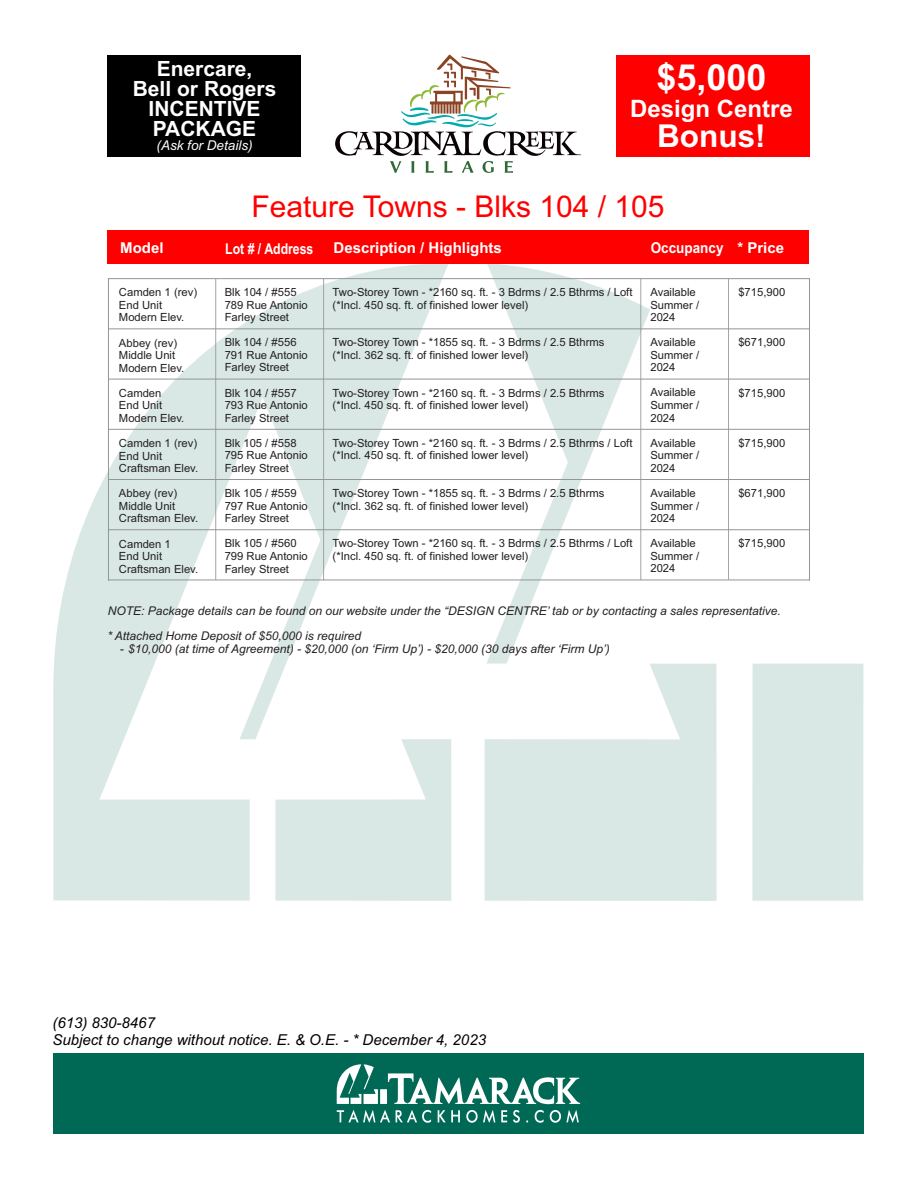
<style>
.page{position:relative;width:918px;height:1188px;background:#fff}
.page>*{position:absolute;margin:0;border:0;box-sizing:border-box;transform-origin:0 0}
.t1{font:700 36px "Arial";color:#fff}
.t2{font:700 31.5px "Arial";color:#fff}
.t3{font:30px "Arial";color:#f00}
.t4{font:700 24px "Arial";color:#fff}
.t5{font:700 21px/20px "Arial";color:#fff;text-align:center}
.t6{font:italic 15px/16.8px "Arial";color:#000}
.t7{font:700 15px "Arial";color:#fff}
.t8{font:700 15px "Arial";color:#fff;scale:.9 1}
.t9{font:700 15px "Arial";color:#fff;scale:.82 1}
.t10{font:italic 13.5px "Arial";color:#fff}
.t11{font:italic 12px "Arial";color:#231f20}
.t12{font:11.25px/12.6px "Arial";color:#231f20}
</style>
<div class="page">
<svg style="left:335px;top:55px;width:246px;height:118px"></svg>
<div style="left:616px;top:55px;width:193px;height:102px;background:#f00"></div>
<div style="left:108px;top:55px;width:193px;height:102px;background:#000"></div>
<svg style="left:53px;top:264px;width:396px;height:637px"></svg>
<svg style="left:275px;top:739px;width:176px;height:162px"></svg>
<svg style="left:485px;top:664px;width:232px;height:237px;fill:#d9e8e5"></svg>
<svg style="left:486px;top:264px;width:164px;height:400px"></svg>
<div style="left:752px;top:664px;width:111px;height:237px;background:#d9e8e5"></div>
<div style="left:107px;top:230px;width:702px;height:34px;background:#f00"></div>
<hr style="left:323px;top:279px;width:1px;height:301px;background:#939598">
<hr style="left:728px;top:279px;width:1px;height:301px;background:#939598">
<hr style="left:640px;top:279px;width:1px;height:301px;background:#939598">
<hr style="left:215px;top:279px;width:1px;height:301px;background:#939598">
<hr style="left:108px;top:278px;width:702px;height:1px;background:#939598">
<hr style="left:108px;top:328px;width:702px;height:1px;background:#939598">
<hr style="left:108px;top:379px;width:702px;height:1px;background:#939598">
<hr style="left:108px;top:429px;width:702px;height:1px;background:#939598">
<hr style="left:108px;top:479px;width:702px;height:1px;background:#939598">
<hr style="left:108px;top:529px;width:702px;height:1px;background:#939598">
<hr style="left:108px;top:580px;width:702px;height:1px;background:#939598">
<hr style="left:809px;top:278px;width:1px;height:302px;background:#939598">
<hr style="left:108px;top:278px;width:1px;height:302px;background:#939598">
<div style="left:53px;top:1053px;width:811px;height:81px;background:#006955"></div>
<svg style="left:337px;top:1110px;width:170px;height:13px"></svg>
<svg style="left:513px;top:1110px;width:31px;height:13px"></svg>
<svg style="left:550px;top:1110px;width:29px;height:13px"></svg>
<svg style="left:388px;top:1073px;width:192px;height:31px"></svg>
<svg style="left:337px;top:1064px;width:41px;height:40px"></svg>
<div style="left:380px;top:1089px;width:7px;height:15px;background:#fff"></div>
<p class="t5" style="left:133px;top:61px;width:145px">Enercare,<br>Bell or Rogers<br>INCENTIVE<br>PACKAGE</p>
<p class="t10" style="left:157px;top:140px;width:98px">(Ask for Details)</p>
<p class="t1" style="left:656px;top:64px;width:112px">$5,000</p>
<p class="t4" style="left:630px;top:99px;width:164px">Design Centre</p>
<p class="t2" style="left:657px;top:124px;width:110px">Bonus!</p>
<h2 class="t3" style="left:252px;top:196px;width:414px">Feature Towns - Blks 104 / 105</h2>
<p class="t7" style="left:120px;top:242px;width:45px">Model</p>
<p class="t9" style="left:225px;top:243px;width:109px">Lot # / Address</p>
<p class="t7" style="left:334px;top:242px;width:170px">Description / Highlights</p>
<p class="t8" style="left:651px;top:242px;width:150px">Occupancy * Price</p>
<p class="t12" style="left:119px;top:287px;width:80px">Camden 1 (rev)</p>
<p class="t12" style="left:225px;top:287px;width:73px">Blk 104 / #555</p>
<p class="t12" style="left:119px;top:300px;width:45px">End Unit</p>
<p class="t12" style="left:225px;top:299px;width:85px">789 Rue Antonio</p>
<p class="t12" style="left:119px;top:312px;width:67px">Modern Elev.</p>
<p class="t12" style="left:225px;top:312px;width:66px">Farley Street</p>
<p class="t12" style="left:119px;top:337px;width:60px">Abbey (rev)</p>
<p class="t12" style="left:225px;top:337px;width:73px">Blk 104 / #556</p>
<p class="t12" style="left:119px;top:350px;width:58px">Middle Unit</p>
<p class="t12" style="left:225px;top:350px;width:85px">791 Rue Antonio</p>
<p class="t12" style="left:119px;top:362px;width:67px">Modern Elev.</p>
<p class="t12" style="left:225px;top:362px;width:66px">Farley Street</p>
<p class="t12" style="left:119px;top:388px;width:44px">Camden</p>
<p class="t12" style="left:225px;top:387px;width:73px">Blk 104 / #557</p>
<p class="t12" style="left:119px;top:400px;width:45px">End Unit</p>
<p class="t12" style="left:225px;top:400px;width:85px">793 Rue Antonio</p>
<p class="t12" style="left:119px;top:413px;width:67px">Modern Elev.</p>
<p class="t12" style="left:225px;top:413px;width:66px">Farley Street</p>
<p class="t12" style="left:119px;top:438px;width:80px">Camden 1 (rev)</p>
<p class="t12" style="left:225px;top:438px;width:73px">Blk 105 / #558</p>
<p class="t12" style="left:119px;top:450px;width:45px">End Unit</p>
<p class="t12" style="left:225px;top:450px;width:85px">795 Rue Antonio</p>
<p class="t12" style="left:119px;top:463px;width:81px">Craftsman Elev.</p>
<p class="t12" style="left:225px;top:463px;width:66px">Farley Street</p>
<p class="t12" style="left:119px;top:488px;width:60px">Abbey (rev)</p>
<p class="t12" style="left:225px;top:488px;width:73px">Blk 105 / #559</p>
<p class="t12" style="left:119px;top:501px;width:58px">Middle Unit</p>
<p class="t12" style="left:225px;top:500px;width:85px">797 Rue Antonio</p>
<p class="t12" style="left:119px;top:513px;width:81px">Craftsman Elev.</p>
<p class="t12" style="left:225px;top:513px;width:66px">Farley Street</p>
<p class="t12" style="left:119px;top:538px;width:53px">Camden 1</p>
<p class="t12" style="left:225px;top:538px;width:73px">Blk 105 / #560</p>
<p class="t12" style="left:119px;top:551px;width:45px">End Unit</p>
<p class="t12" style="left:225px;top:551px;width:85px">799 Rue Antonio</p>
<p class="t12" style="left:119px;top:564px;width:81px">Craftsman Elev.</p>
<p class="t12" style="left:225px;top:563px;width:66px">Farley Street</p>
<p class="t12" style="left:650px;top:287px;width:47px">Available</p>
<p class="t12" style="left:738px;top:287px;width:48px">$715,900</p>
<p class="t12" style="left:650px;top:299px;width:50px">Summer /<br>2024</p>
<p class="t12" style="left:650px;top:337px;width:47px">Available</p>
<p class="t12" style="left:738px;top:337px;width:48px">$671,900</p>
<p class="t12" style="left:650px;top:350px;width:50px">Summer /<br>2024</p>
<p class="t12" style="left:650px;top:387px;width:47px">Available</p>
<p class="t12" style="left:738px;top:387px;width:48px">$715,900</p>
<p class="t12" style="left:650px;top:400px;width:50px">Summer /<br>2024</p>
<p class="t12" style="left:650px;top:438px;width:47px">Available</p>
<p class="t12" style="left:738px;top:438px;width:48px">$715,900</p>
<p class="t12" style="left:650px;top:450px;width:50px">Summer /<br>2024</p>
<p class="t12" style="left:650px;top:488px;width:47px">Available</p>
<p class="t12" style="left:738px;top:488px;width:48px">$671,900</p>
<p class="t12" style="left:650px;top:500px;width:50px">Summer /<br>2024</p>
<p class="t12" style="left:650px;top:538px;width:47px">Available</p>
<p class="t12" style="left:738px;top:538px;width:48px">$715,900</p>
<p class="t12" style="left:650px;top:551px;width:50px">Summer /<br>2024</p>
<p class="t11" style="left:108px;top:606px;width:674px">NOTE: Package details can be found on our website under the “DESIGN CENTRE’ tab or by contacting a sales representative.</p>
<p class="t11" style="left:107px;top:631px;width:255px">* Attached Home Deposit of $50,000 is required</p>
<p class="t11" style="left:120px;top:644px;width:491px">- $10,000 (at time of Agreement) - $20,000 (on ‘Firm Up’) - $20,000 (30 days after ‘Firm Up’)</p>
<p class="t12" style="left:333px;top:287px;width:301px">Two-Storey Town - *2160 sq. ft. - 3 Bdrms / 2.5 Bthrms / Loft (*Incl. 450 sq. ft. of finished lower level)</p>
<p class="t12" style="left:333px;top:337px;width:273px">Two-Storey Town - *1855 sq. ft. - 3 Bdrms / 2.5 Bthrms (*Incl. 362 sq. ft. of finished lower level)</p>
<p class="t12" style="left:333px;top:387px;width:273px">Two-Storey Town - *2160 sq. ft. - 3 Bdrms / 2.5 Bthrms (*Incl. 450 sq. ft. of finished lower level)</p>
<p class="t12" style="left:333px;top:438px;width:301px">Two-Storey Town - *2160 sq. ft. - 3 Bdrms / 2.5 Bthrms / Loft (*Incl. 450 sq. ft. of finished lower level)</p>
<p class="t12" style="left:333px;top:488px;width:273px">Two-Storey Town - *1855 sq. ft. - 3 Bdrms / 2.5 Bthrms (*Incl. 362 sq. ft. of finished lower level)</p>
<p class="t12" style="left:333px;top:538px;width:301px">Two-Storey Town - *2160 sq. ft. - 3 Bdrms / 2.5 Bthrms / Loft (*Incl. 450 sq. ft. of finished lower level)</p>
<p class="t6" style="left:52px;top:1016px;width:435px">(613) 830-8467<br>Subject to change without notice. E. &amp; O.E. - * December 4, 2023</p>
</div>
